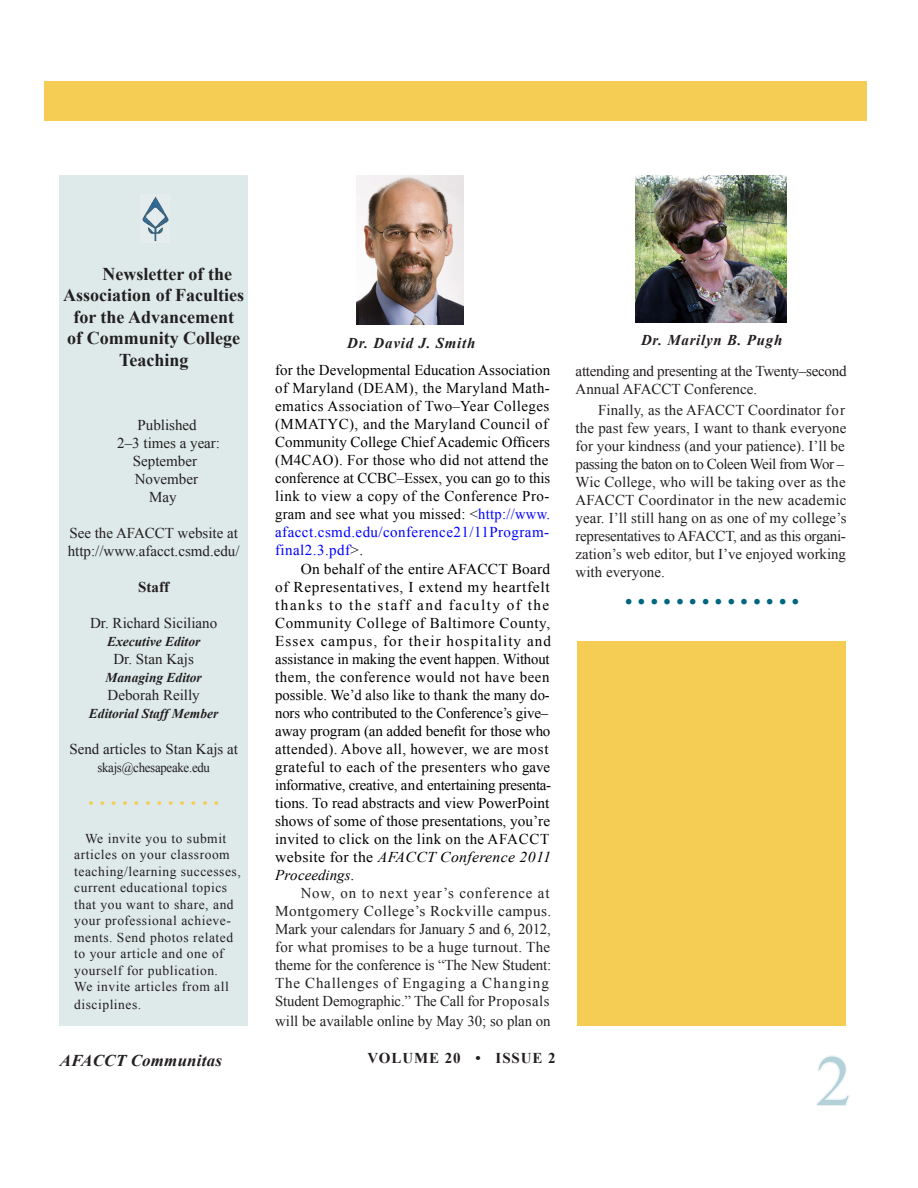
<style>
.page{position:relative;width:918px;height:1188px;background:#fff}
.page>*{position:absolute;margin:0;border:0;box-sizing:border-box;transform-origin:0 0}
.t1{font:72px "Times New Roman";color:#b3d1d9}
.t2{font:22.5px "Times New Roman";color:#006680}
.t3{font:700 18px "Times New Roman";color:#231f20}
.t4{font:italic 700 16.5px "Times New Roman";letter-spacing:.01em;color:#231f20}
.Pa6{font:15px/18px "Times New Roman";letter-spacing:.02em;color:#000}
.Pa6-2{font:15px/18px "Times New Roman";color:#231f20}
.Pa6-3{font:15px/18px "Times New Roman";letter-spacing:.02em;color:#231f20}
.Pa6-4{font:15px/18px "Times New Roman";letter-spacing:-.02em;color:#231f20}
.t5{font:italic 700 15px "Times New Roman";letter-spacing:.05em;color:#231f20}
.t6{font:700 15px "Times New Roman";letter-spacing:.06em;color:#231f20}
.t7{font:15px "Times New Roman";color:#f5cd55}
.t8{font:13.5px/16.5px "Times New Roman";letter-spacing:.04em;color:#231f20}
.t9{font:italic 700 13.5px "Times New Roman";color:#231f20}
.t10{font:13.5px "Times New Roman";letter-spacing:-.02em;color:#231f20;scale:.95 1}
.s1{color:#231f20}
.s2{color:#00f}
.s3{font-style:italic}
</style>
<div class="page">
<img style="left:636px;top:176px;width:150px;height:146px">
<img style="left:357px;top:175px;width:106px;height:150px">
<div style="left:577px;top:641px;width:269px;height:385px;background:#f5cd55"></div>
<svg style="left:817px;top:1055px;width:33px;height:49px"></svg>
<div style="left:815px;top:1050px;width:46px;height:56px;border:1px solid #fff"></div>
<div style="left:45px;top:81px;width:822px;height:40px;background:#f5cd55"></div>
<div style="left:59px;top:176px;width:189px;height:850px;background:#dee9e9"></div>
<img style="left:142px;top:197px;width:27px;height:45px">
<p class="t3" style="left:102px;top:261px;width:131px">Newsletter of the</p>
<p class="t3" style="left:63px;top:283px;width:182px">Association of Faculties</p>
<p class="t3" style="left:73px;top:304px;width:162px">for the Advancement</p>
<p class="t3" style="left:67px;top:326px;width:174px">of Community College</p>
<p class="t3" style="left:119px;top:347px;width:71px">Teaching</p>
<p class="Pa6-2" style="left:138px;top:416px;width:61px">Published</p>
<p class="Pa6-2" style="left:117px;top:434px;width:104px">2–3 times a year:</p>
<p class="Pa6-2" style="left:133px;top:452px;width:66px">September</p>
<p class="Pa6-2" style="left:135px;top:470px;width:65px">November</p>
<p class="Pa6-2" style="left:149px;top:488px;width:29px">May</p>
<p class="Pa6-2" style="left:69px;top:524px;width:170px">See the AFACCT website at</p>
<p class="Pa6-2" style="left:68px;top:542px;width:173px">http://www.afacct.csmd.edu/</p>
<p class="t6" style="left:138px;top:577px;width:32px">Staff</p>
<p class="Pa6-2" style="left:90px;top:614px;width:129px">Dr. Richard Siciliano</p>
<p class="t9" style="left:107px;top:632px;width:95px">Executive Editor</p>
<p class="Pa6-2" style="left:113px;top:650px;width:82px">Dr. Stan Kajs</p>
<p class="t9" style="left:105px;top:668px;width:98px">Managing Editor</p>
<p class="Pa6-2" style="left:108px;top:686px;width:94px">Deborah Reilly</p>
<p class="t9" style="left:89px;top:704px;width:131px">Editorial Staff Member</p>
<p class="Pa6-2" style="left:69px;top:740px;width:170px">Send articles to Stan Kajs at</p>
<p class="t10" style="left:97px;top:759px;width:120px">skajs@chesapeake.edu</p>
<p class="t7" style="left:88px;top:793px;width:132px">• • • • • • • • • • • •</p>
<p class="t8" style="left:74px;top:830px;width:168px;text-indent:11px">We invite you to submit articles on your classroom teaching/learning successes, current educational topics that you want to share, and</p>
<p class="t8" style="left:74px;top:912px;width:158px">your professional achieve-</p>
<p class="t8" style="left:74px;top:929px;width:160px">ments. Send photos related to your article and one of yourself for publication.<br>We invite articles from all</p>
<p class="t8" style="left:74px;top:996px;width:69px">disciplines.</p>
<p class="t5" style="left:347px;top:332px;width:130px">Dr. David J. Smith</p>
<p class="Pa6" style="left:275px;top:361px;width:277px">for the Developmental Education Association of Maryland (DEAM), the Maryland Math&shy;ematics Association of Two<span class="s1">–</span>Year Colleges (MMATYC), and the Maryland Council of Community College Chief Academic Officers (M4CAO). For those who did not attend the conference at CCBC<span class="s1">–</span>Essex, you can go to this link to view a copy of the Conference Pro&shy;gram and see what you missed: &lt;<span class="s2">http://www. afacct.csmd.edu/conference21/11Program&shy;final2.3.pdf</span>&gt;.</p>
<p class="Pa6" style="left:275px;top:560px;width:278px;text-indent:26px">On behalf of the entire AFACCT Board of Representatives, I extend my heartfelt thanks to the staff and faculty of the Community College of Baltimore County, Essex campus, for their hospitality and assistance in making the event happen. Without them, the conference would not have been possible. We’d also like to thank the many do&shy;nors who contributed to the Conference’s give– away program (an added benefit for those who attended). Above all, however, we are most grateful to each of the presenters who gave informative, creative, and entertaining presenta&shy;tions. To read abstracts and view PowerPoint shows of some of those presentations, you’re invited to click on the link on the AFACCT website for the <span class="s3">AFACCT Conference 2011<br>Proceedings</span>.</p>
<p class="Pa6-3" style="left:275px;top:884px;width:278px;text-indent:26px">Now, on to next year’s conference at Montgomery College’s Rockville campus.<br>Mark your calendars for January 5 and 6, 2012, for what promises to be a huge turnout. The theme for the conference is “The New Student:<br>The Challenges of Engaging a Changing Student Demographic.” The Call for Proposals</p>
<p class="Pa6-2" style="left:275px;top:1012px;width:277px">will be available online by May 30; so plan on</p>
<p class="t5" style="left:641px;top:329px;width:143px">Dr. Marilyn B. Pugh</p>
<p class="Pa6-4" style="left:576px;top:361px;width:272px">attending and presenting at the Twenty–second<br>Annual AFACCT Conference.</p>
<p class="Pa6-2" style="left:576px;top:400px;width:272px;text-indent:22px">Finally, as the AFACCT Coordinator for the past few years, I want to thank everyone for your kindness (and your patience). I’ll be passing the baton on to Coleen Weil from Wor – Wic College, who will be taking over as the AFACCT Coordinator in the new academic year. I’ll still hang on as one of my college’s representatives to AFACCT, and as this organi&shy;zation’s web editor, but I’ve enjoyed working with everyone.</p>
<p class="t2" style="left:625px;top:586px;width:176px">••••••••••••••</p>
<p class="t4" style="left:60px;top:1049px;width:164px">AFACCT Communitas</p>
<p class="t6" style="left:368px;top:1048px;width:190px">VOLUME 20 • ISSUE 2</p>
<p class="t1" style="left:816px;top:1033px;width:37px">2</p>
</div>
